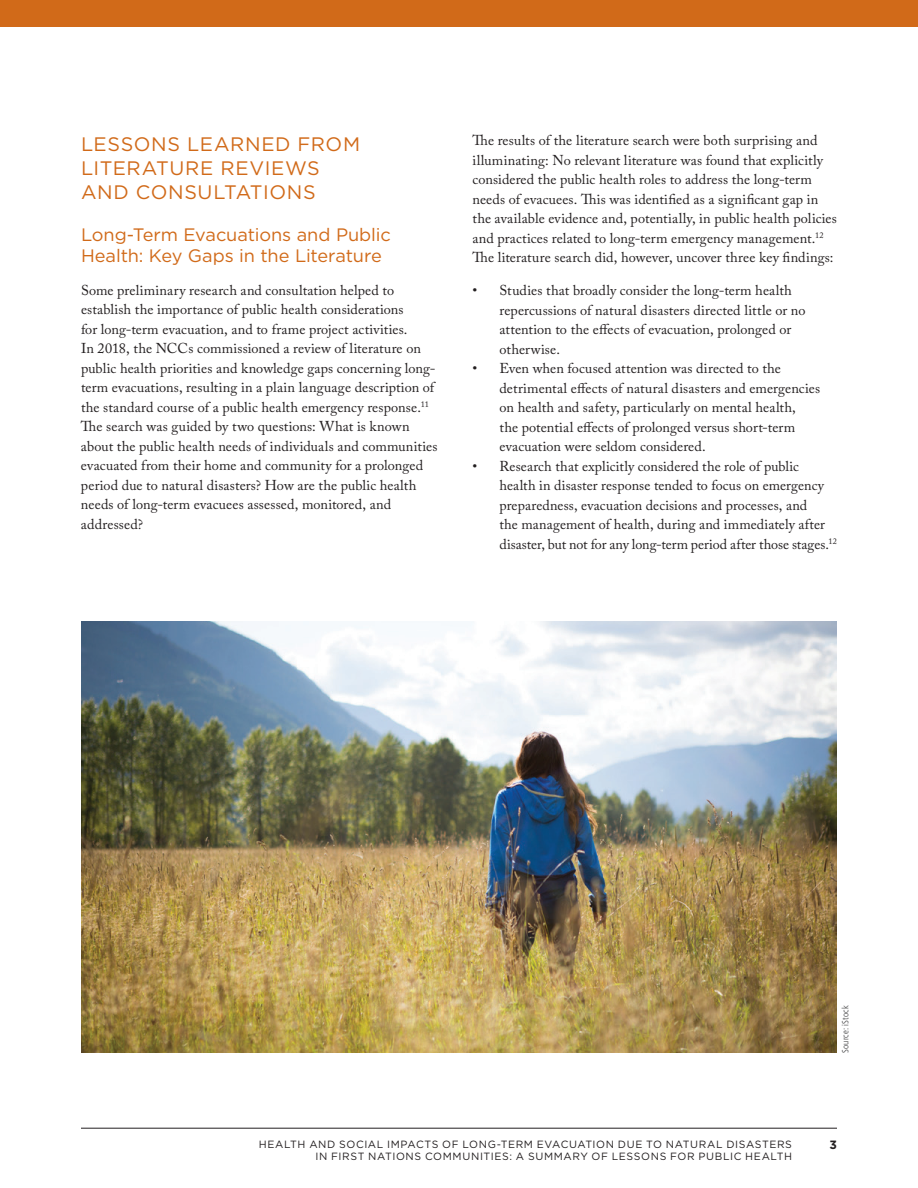
<style>
.page{position:relative;width:918px;height:1188px;background:#fff}
.page>*{position:absolute;margin:0;border:0;box-sizing:border-box;transform-origin:0 0}
.t1{font:19.5px/24px "Gotham HTF";letter-spacing:.03em;color:#d16a19}
.t2{font:18px/21px "Gotham HTF";letter-spacing:-.005em;color:#d16a19}
.t3{font:14.25px/19.5px "Adobe Caslon Pro";letter-spacing:.005em;color:#231f20}
.t4{font:700 12px "Gotham HTF";color:#231f20}
.t5{font:10.5px "Gotham HTF";letter-spacing:.055em;color:#231f20}
.t6{font:300 condensed 9px "Frutiger";letter-spacing:.02em;color:#3e3e3f}
</style>
<div class="page">
<hr style="left:81px;top:1128px;width:756px;height:1px;background:#231f20">
<div style="left:0;top:0;width:918px;height:27px;background:#d16a19"></div>
<img style="left:81px;top:621px;width:756px;height:432px">
<h1 class="t1" style="left:81px;top:132px;width:281px">LESSONS LEARNED FROM<br>LITERATURE REVIEWS<br>AND CONSULTATIONS</h1>
<p class="t2" style="left:81px;top:224px;width:311px">Long-Term Evacuations and Public<br>Health: Key Gaps in the Literature</p>
<p class="t3" style="left:81px;top:280px;width:358px">Some preliminary research and consultation helped to establish the importance of public health considerations<br>for long-term evacuation, and to frame project activities.<br>In 2018, the NCCs commissioned a review of literature on public health priorities and knowledge gaps concerning long&shy;term evacuations, resulting in a plain language description of the standard course of a public health emergency response.<sup>11<br></sup>The search was guided by two questions: What is known about the public health needs of individuals and communities evacuated from their home and community for a prolonged period due to natural disasters? How are the public health needs of long-term evacuees assessed, monitored, and addressed?</p>
<p class="t3" style="left:472px;top:131px;width:366px">The results of the literature search were both surprising and illuminating: No relevant literature was found that explicitly considered the public health roles to address the long-term needs of evacuees. This was identified as a significant gap in the available evidence and, potentially, in public health policies and practices related to long-term emergency management.<sup>12<br></sup>The literature search did, however, uncover three key findings:</p>
<p class="t3" style="left:500px;top:281px;width:308px;text-indent:-27px">• Studies that broadly consider the long-term health repercussions of natural disasters directed little or no attention to the effects of evacuation, prolonged or otherwise.</p>
<p class="t3" style="left:500px;top:359px;width:322px;text-indent:-27px">• Even when focused attention was directed to the detrimental effects of natural disasters and emergencies on health and safety, particularly on mental health,<br>the potential effects of prolonged versus short-term evacuation were seldom considered.</p>
<p class="t3" style="left:500px;top:456px;width:339px;text-indent:-27px">• Research that explicitly considered the role of public health in disaster response tended to focus on emergency preparedness, evacuation decisions and processes, and<br>the management of health, during and immediately after disaster, but not for any long-term period after those stages.<sup>12</sup></p>
<p class="t6" style="left:840px;top:1053px;width:49px;rotate:-90deg">Source: iStock</p>
<p class="t5" style="left:259px;top:1138px;width:535px">HEALTH AND SOCIAL IMPACTS OF LONG-TERM EVACUATION DUE TO NATURAL DISASTERS</p>
<p class="t4" style="left:829px;top:1138px;width:9px">3</p>
<p class="t5" style="left:315px;top:1150px;width:478px">IN FIRST NATIONS COMMUNITIES: A SUMMARY OF LESSONS FOR PUBLIC HEALTH</p>
</div>
